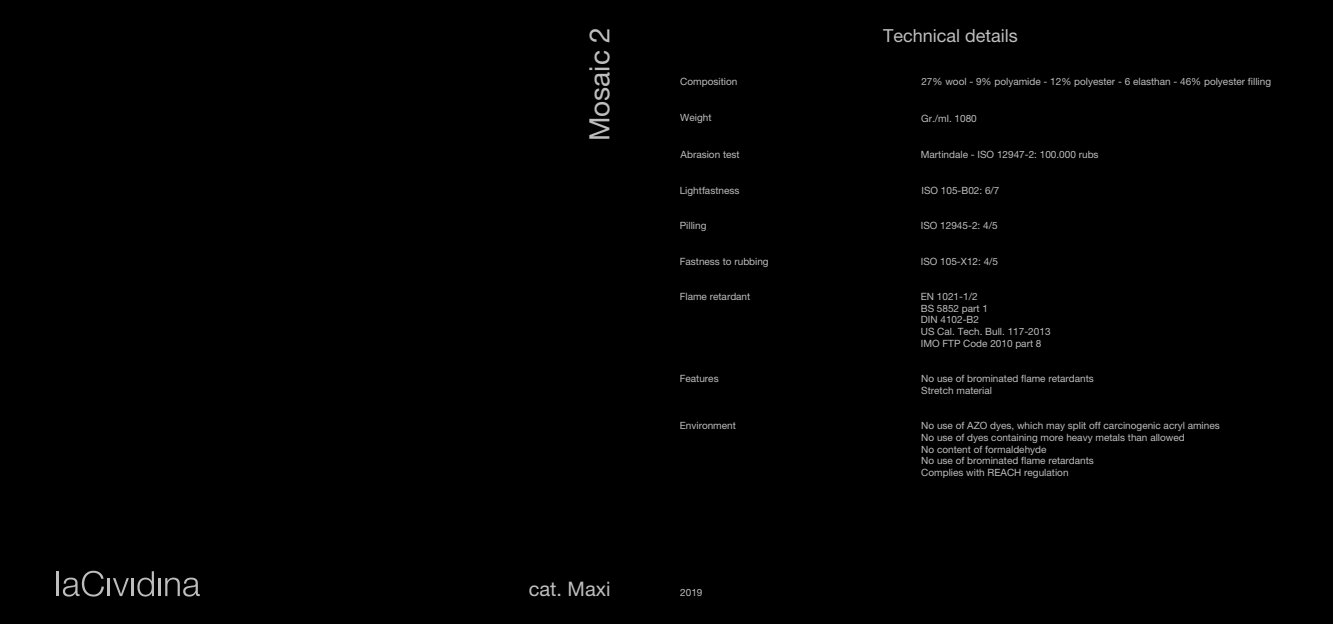
<style>
.page{position:relative;width:1333px;height:624px;background:#fff}
.page>*{position:absolute;margin:0;border:0;box-sizing:border-box;transform-origin:0 0}
.t1{font:28px "Helvetica Neue";color:#bebebe}
.t2{font:20px "Helvetica Neue";color:#bebebe}
.t3{font:18px "Helvetica Neue";color:#bebebe}
.t4{font:10px/11.6px "Helvetica Neue";color:#bebebe}
</style>
<div class="page">
<div style="left:0;top:0;width:1332px;height:624px;background:#000"></div>
<hr style="left:57px;top:571px;width:2px;height:25px;background:#bebebe">
<svg style="left:63px;top:570px;width:91px;height:26px"></svg>
<hr style="left:158px;top:578px;width:3px;height:18px;background:#bebebe">
<svg style="left:165px;top:577px;width:35px;height:19px"></svg>
<h1 class="t1" style="left:582px;top:141px;width:116px;rotate:-90deg">Mosaic 2</h1>
<p class="t4" style="left:680px;top:76px;width:59px">Composition</p>
<p class="t4" style="left:680px;top:112px;width:33px">Weight</p>
<p class="t4" style="left:680px;top:148px;width:61px">Abrasion test</p>
<p class="t4" style="left:679px;top:184px;width:61px">Lightfastness</p>
<h3 class="t3" style="left:883px;top:25px;width:136px">Technical details</h3>
<p class="t4" style="left:921px;top:76px;width:351px">27% wool - 9% polyamide - 12% polyester - 6 elasthan - 46% polyester filling</p>
<p class="t4" style="left:921px;top:112px;width:57px">Gr./ml. 1080</p>
<p class="t4" style="left:920px;top:148px;width:179px">Martindale - ISO 12947-2: 100.000 rubs</p>
<p class="t4" style="left:921px;top:184px;width:79px">ISO 105-B02: 6/7</p>
<p class="t4" style="left:679px;top:220px;width:28px">Pilling</p>
<p class="t4" style="left:920px;top:220px;width:78px">ISO 12945-2: 4/5</p>
<p class="t4" style="left:679px;top:255px;width:90px">Fastness to rubbing</p>
<p class="t4" style="left:920px;top:255px;width:79px">ISO 105-X12: 4/5</p>
<p class="t4" style="left:679px;top:291px;width:72px">Flame retardant</p>
<p class="t4" style="left:920px;top:291px;width:131px">EN 1021-1/2<br>BS 5852 part 1<br>DIN 4102-B2<br>US Cal. Tech. Bull. 117-2013<br>IMO FTP Code 2010 part 8</p>
<p class="t4" style="left:679px;top:372px;width:40px">Features</p>
<p class="t4" style="left:921px;top:373px;width:174px">No use of brominated flame retardants<br>Stretch material</p>
<p class="t4" style="left:679px;top:420px;width:58px">Environment</p>
<p class="t4" style="left:921px;top:420px;width:300px">No use of AZO dyes, which may split off carcinogenic acryl amines No use of dyes containing more heavy metals than allowed<br>No content of formaldehyde<br>No use of brominated flame retardants<br>Complies with REACH regulation</p>
<h2 class="t2" style="left:528px;top:576px;width:83px">cat. Maxi</h2>
<p class="t4" style="left:680px;top:586px;width:24px">2019</p>
</div>
